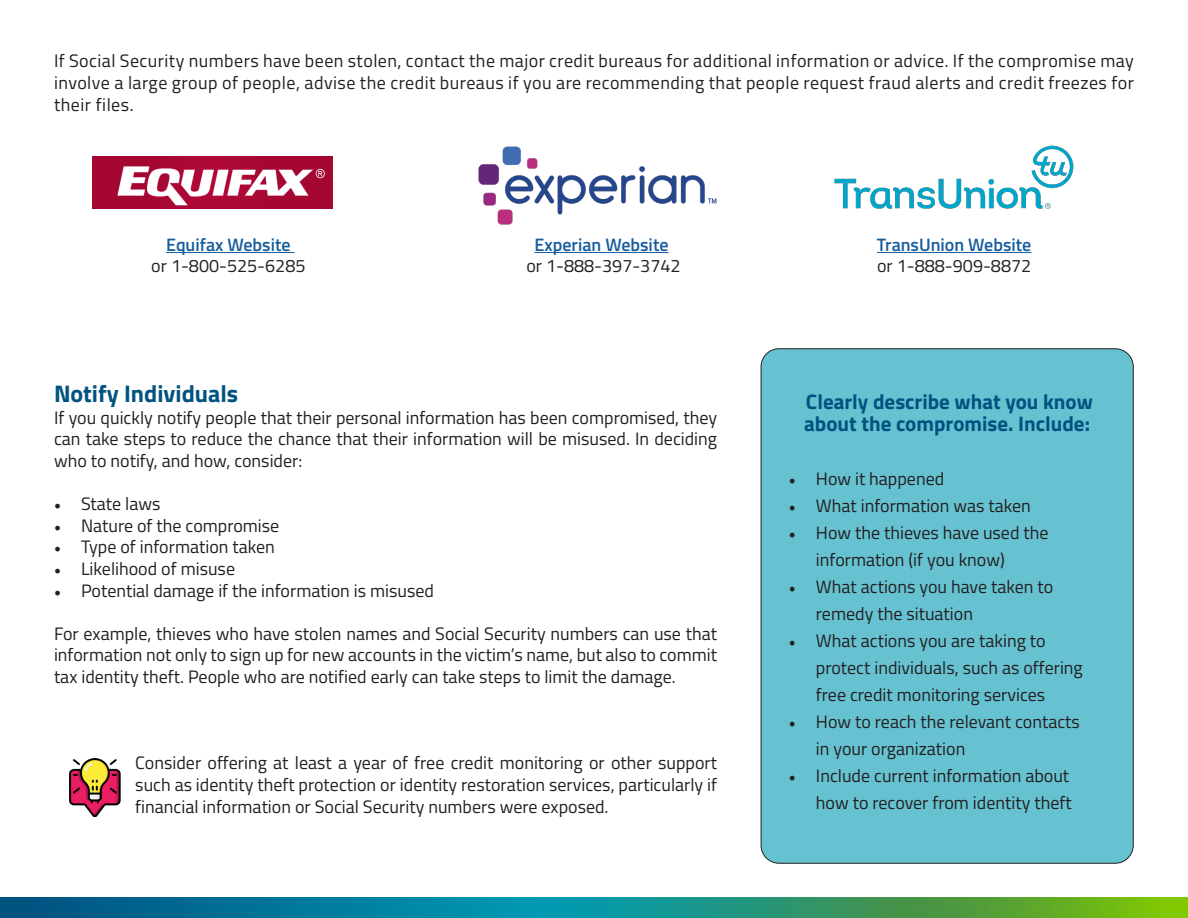
<style>
.page{position:relative;width:1188px;height:918px;background:#fff}
.page>*{position:absolute;margin:0;border:0;box-sizing:border-box;transform-origin:0 0}
.t1{font:700 24px "Titillium Web";color:#005380}
.t2{font:700 21px/21.6px "Titillium Web";color:#005380}
.t3{font:18px/21.6px "Titillium Web";color:#231f20;text-align:justify}
.t4{font:600 18px "Titillium Web";color:#175d9e}
.s1{font-family:"Minion Pro"}
</style>
<div class="page">
<img style="left:0;top:897px;width:1188px;height:21px">
<div style="left:761px;top:349px;width:372px;height:514px;background:#66c2d1;border-radius:18px"></div>
<img style="left:93px;top:156px;width:239px;height:53px">
<img style="left:478px;top:146px;width:239px;height:79px">
<img style="left:834px;top:146px;width:240px;height:63px">
<hr style="left:877px;top:252px;width:154px;height:1px;background:#175d9e">
<hr style="left:535px;top:252px;width:134px;height:1px;background:#175d9e">
<hr style="left:166px;top:252px;width:129px;height:1px;background:#175d9e">
<img style="left:69px;top:758px;width:52px;height:59px">
<p class="t3" style="left:54px;top:49px;width:1081px">If Social Security numbers have been stolen, contact the major credit bureaus for additional information or advice. If the compromise may involve a large group of people, advise the credit bureaus if you are recommending that people request fraud alerts and credit freezes for their files.</p>
<p class="t4" style="left:166px;top:231px;width:126px">Equifax Website</p>
<p class="t3" style="left:151px;top:254px;width:156px">or 1-800-525-6285</p>
<p class="t4" style="left:535px;top:231px;width:136px">Experian Website</p>
<p class="t3" style="left:526px;top:254px;width:156px">or 1-888-397-3742</p>
<p class="t1" style="left:54px;top:375px;width:186px">Notify Individuals</p>
<p class="t3" style="left:54px;top:406px;width:665px">If you quickly notify people that their personal information has been compromised, they can take steps to reduce the chance that their information will be misused. In deciding who to notify, and how, consider:</p>
<p class="t3" style="left:54px;top:492px;width:108px"><span class="s1">•</span> State laws</p>
<p class="t3" style="left:54px;top:514px;width:227px"><span class="s1">•</span> Nature of the compromise</p>
<p class="t3" style="left:54px;top:535px;width:222px"><span class="s1">•</span> Type of information taken</p>
<p class="t3" style="left:54px;top:557px;width:183px"><span class="s1">•</span> Likelihood of misuse</p>
<p class="t3" style="left:54px;top:579px;width:382px"><span class="s1">•</span> Potential damage if the information is misused</p>
<p class="t3" style="left:54px;top:622px;width:665px">For example, thieves who have stolen names and Social Security numbers can use that information not only to sign up for new accounts in the victim’s name, but also to commit tax identity theft. People who are notified early can take steps to limit the damage.</p>
<p class="t3" style="left:135px;top:751px;width:583px">Consider offering at least a year of free credit monitoring or other support such as identity theft protection or identity restoration services, particularly if financial information or Social Security numbers were exposed.</p>
<p class="t4" style="left:877px;top:231px;width:156px">TransUnion Website</p>
<p class="t3" style="left:877px;top:254px;width:156px">or 1-888-909-8872</p>
<p class="t2" style="left:804px;top:390px;width:290px">Clearly describe what you know about the compromise. Include:</p>
<p class="t3" style="left:789px;top:467px;width:157px"><span class="s1">•</span> How it happened</p>
<p class="t3" style="left:789px;top:494px;width:243px"><span class="s1">•</span> What information was taken</p>
<p class="t3" style="left:816px;top:518px;width:234px;line-height:27px;text-indent:-27px"><span class="s1">•</span> How the thieves have used the information (if you know)</p>
<p class="t3" style="left:816px;top:572px;width:239px;line-height:27px;text-indent:-27px"><span class="s1">•</span> What actions you have taken to remedy the situation</p>
<p class="t3" style="left:816px;top:626px;width:268px;line-height:27px;text-align:left;text-indent:-27px"><span class="s1">•</span> What actions you are taking to protect individuals, such as offering free credit monitoring services</p>
<p class="t3" style="left:816px;top:707px;width:265px;line-height:27px;text-indent:-27px"><span class="s1">•</span> How to reach the relevant contacts in your organization</p>
<p class="t3" style="left:789px;top:761px;width:284px;line-height:27px;text-align:right"><span class="s1">•</span> Include current information about how to recover from identity theft</p>
</div>
